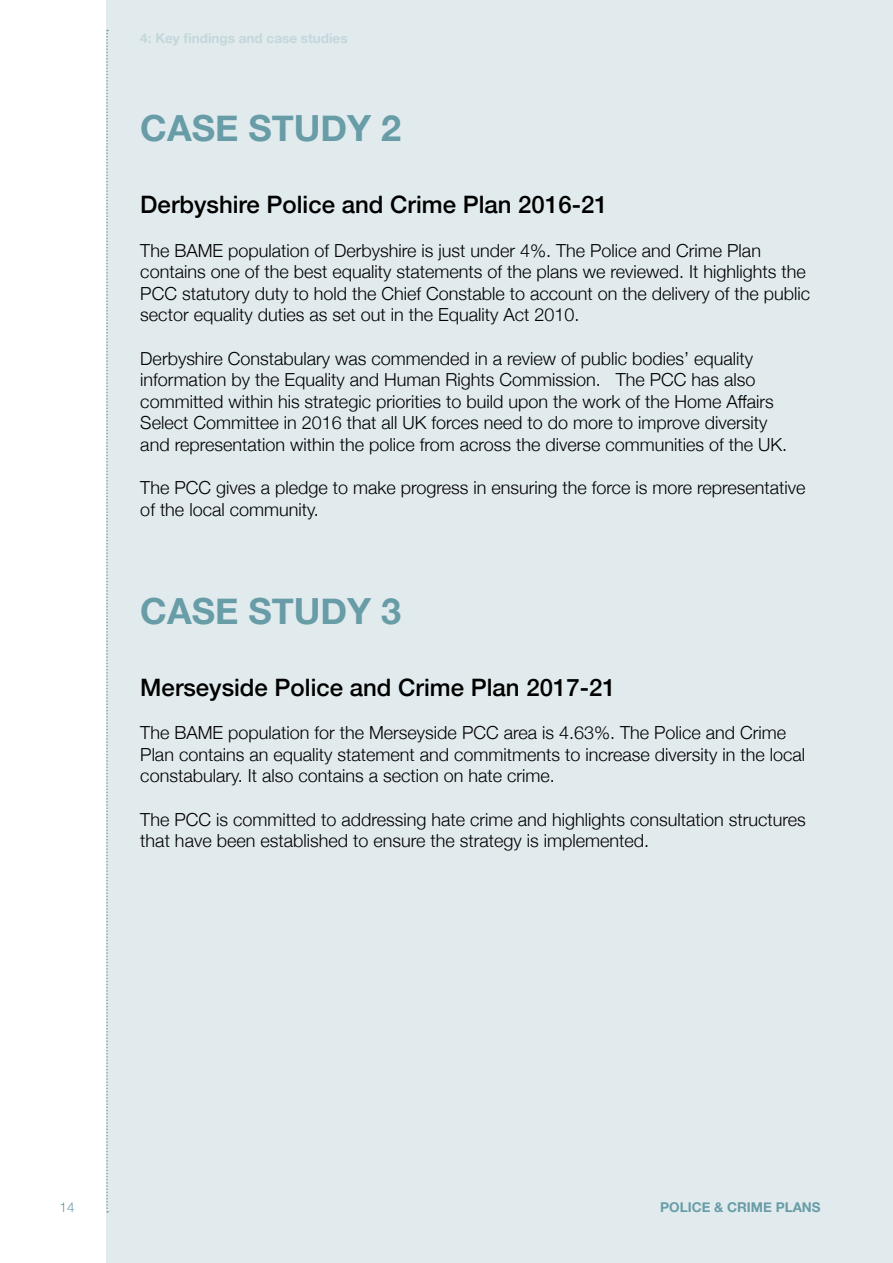
<style>
.page{position:relative;width:893px;height:1263px;background:#fff}
.page>*{position:absolute;margin:0;border:0;box-sizing:border-box;transform-origin:0 0}
.t1{font:700 36px "Helvetica Neue";color:#689ca7}
.t2{font:500 24px "Helvetica Neue";color:#000}
.t3{font:300 18px/21.6px "Helvetica Neue";color:#000}
.t4{font:700 13.5px "Helvetica Neue";color:#c3d7dc}
.t5{font:700 13.5px "Helvetica Neue";color:#689ca7}
.t6{font:300 13.5px "Helvetica Neue";color:#689ca7}
</style>
<div class="page">
<div style="left:106px;top:0;width:787px;height:1263px;background:#e1ebed"></div>
<svg style="left:106px;top:30px;width:2px;height:1182px"></svg>
<p class="t4" style="left:140px;top:27px;width:209px">4: Key findings and case studies</p>
<h1 class="t1" style="left:140px;top:100px;width:52px">CASE</h1>
<h1 class="t1" style="left:248px;top:100px;width:154px">STUDY 2</h1>
<h2 class="t2" style="left:140px;top:186px;width:469px">Derbyshire Police and Crime Plan 2016-21</h2>
<p class="t3" style="left:140px;top:238px;width:671px">The BAME population of Derbyshire is just under 4%. The Police and Crime Plan contains one of the best equality statements of the plans we reviewed. It highlights the PCC statutory duty to hold the Chief Constable to account on the delivery of the public sector equality duties as set out in the Equality Act 2010.</p>
<p class="t3" style="left:140px;top:346px;width:648px">Derbyshire Constabulary was commended in a review of public bodies’ equality information by the Equality and Human Rights Commission. The PCC has also committed within his strategic priorities to build upon the work of the Home Affairs Select Committee in 2016 that all UK forces need to do more to improve diversity and representation within the police from across the diverse communities of the UK.</p>
<p class="t3" style="left:140px;top:476px;width:667px">The PCC gives a pledge to make progress in ensuring the force is more representative of the local community.</p>
<h1 class="t1" style="left:140px;top:583px;width:52px">CASE</h1>
<h1 class="t1" style="left:248px;top:583px;width:154px">STUDY 3</h1>
<h2 class="t2" style="left:140px;top:668px;width:477px">Merseyside Police and Crime Plan 2017-21</h2>
<p class="t3" style="left:140px;top:720px;width:666px">The BAME population for the Merseyside PCC area is 4.63%. The Police and Crime<br>Plan contains an equality statement and commitments to increase diversity in the local constabulary. It also contains a section on hate crime.</p>
<p class="t3" style="left:140px;top:807px;width:667px">The PCC is committed to addressing hate crime and highlights consultation structures that have been established to ensure the strategy is implemented.</p>
<p class="t6" style="left:60px;top:1196px;width:17px">14</p>
<p class="t5" style="left:660px;top:1196px;width:162px">Police &amp; crime plans</p>
</div>
